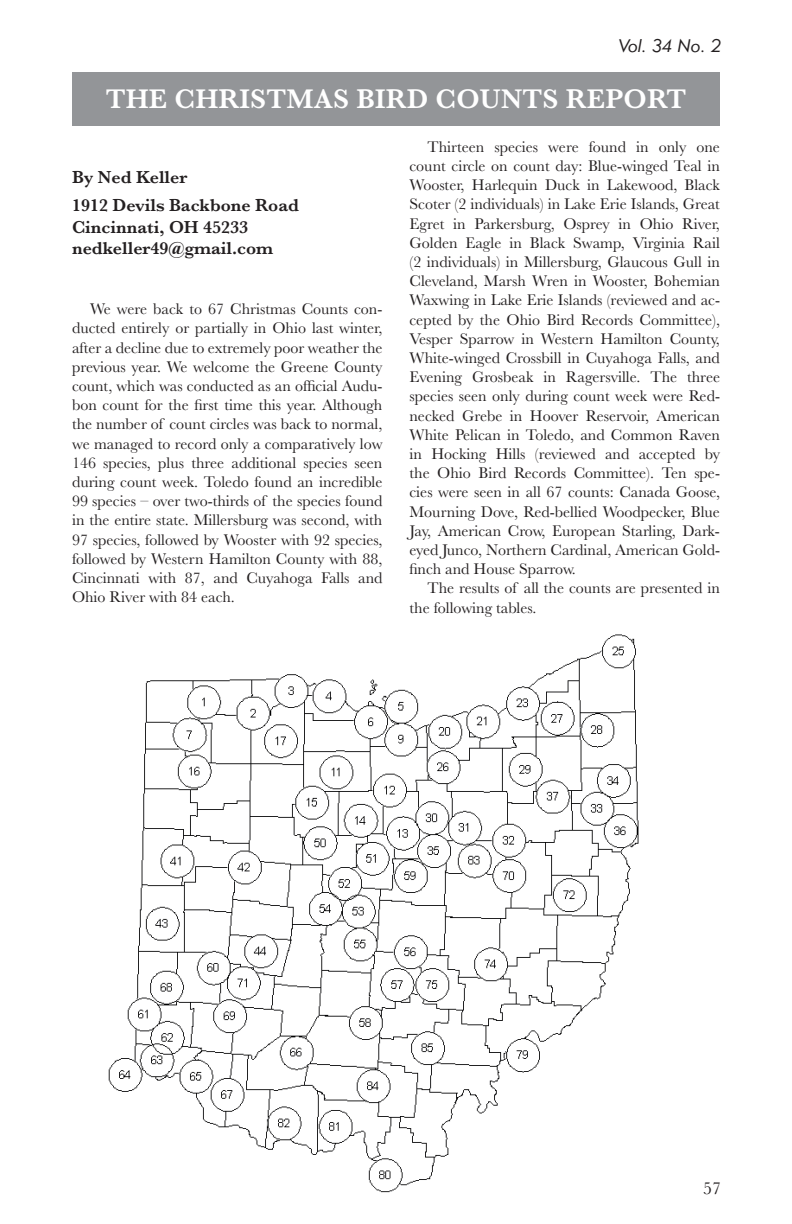
<style>
.page{position:relative;width:792px;height:1224px;background:#fff}
.page>*{position:absolute;margin:0;border:0;box-sizing:border-box;transform-origin:0 0}
.t1{font:600 28px "Baskerville";letter-spacing:.005em;color:#fff}
.t2{font:600 18px/28px "Baskerville";color:#231f20}
.t3{font:18px "Geometric 415 BT Lite Italic A";color:#231f20}
.t4{font:18px "Baskerville";color:#231f20}
.t5{font:16px/19.2px "Baskerville";color:#231f20;text-align:justify}
</style>
<div class="page">
<div style="left:72px;top:72px;width:648px;height:54px;background:#939598"></div>
<img style="left:108px;top:634px;width:531px;height:559px">
<p class="t3" style="left:619px;top:35px;width:104px">Vol. 34 No. 2</p>
<h1 class="t1" style="left:106px;top:82px;width:582px">The Christmas Bird Counts Report</h1>
<p class="t2" style="left:72px;top:163px;width:229px">By Ned Keller<br>1912 Devils Backbone Road</p>
<p class="t2" style="left:72px;top:216px;width:203px;line-height:21.6px">Cincinnati, OH 45233 nedkeller49@gmail.com</p>
<p class="t5" style="left:72px;top:299px;width:312px;text-indent:18px">We were back to 67 Christmas Counts con&shy;ducted entirely or partially in Ohio last winter, after a decline due to extremely poor weather the previous year. We welcome the Greene County count, which was conducted as an official Audu&shy;bon count for the first time this year. Although the number of count circles was back to normal, we managed to record only a comparatively low 146 species, plus three additional species seen during count week. Toledo found an incredible 99 species – over two-thirds of the species found in the entire state. Millersburg was second, with 97 species, followed by Wooster with 92 species, followed by Western Hamilton County with 88, Cincinnati with 87, and Cuyahoga Falls and Ohio River with 84 each.</p>
<p class="t5" style="left:410px;top:137px;width:312px;text-indent:18px">Thirteen species were found in only one count circle on count day: Blue-winged Teal in Wooster, Harlequin Duck in Lakewood, Black Scoter (2 individuals) in Lake Erie Islands, Great Egret in Parkersburg, Osprey in Ohio River, Golden Eagle in Black Swamp, Virginia Rail (2 individuals) in Millersburg, Glaucous Gull in Cleveland, Marsh Wren in Wooster, Bohemian Waxwing in Lake Erie Islands (reviewed and ac&shy;cepted by the Ohio Bird Records Committee), Vesper Sparrow in Western Hamilton County, White-winged Crossbill in Cuyahoga Falls, and Evening Grosbeak in Ragersville. The three species seen only during count week were Red&shy;necked Grebe in Hoover Reservoir, American White Pelican in Toledo, and Common Raven in Hocking Hills (reviewed and accepted by the Ohio Bird Records Committee). Ten spe&shy;cies were seen in all 67 counts: Canada Goose, Mourning Dove, Red-bellied Woodpecker, Blue Jay, American Crow, European Starling, Dark&shy;eyed Junco, Northern Cardinal, American Gold&shy;finch and House Sparrow.</p>
<p class="t5" style="left:410px;top:578px;width:312px;text-indent:18px">The results of all the counts are presented in the following tables.</p>
<p class="t4" style="left:703px;top:1177px;width:19px">57</p>
</div>
